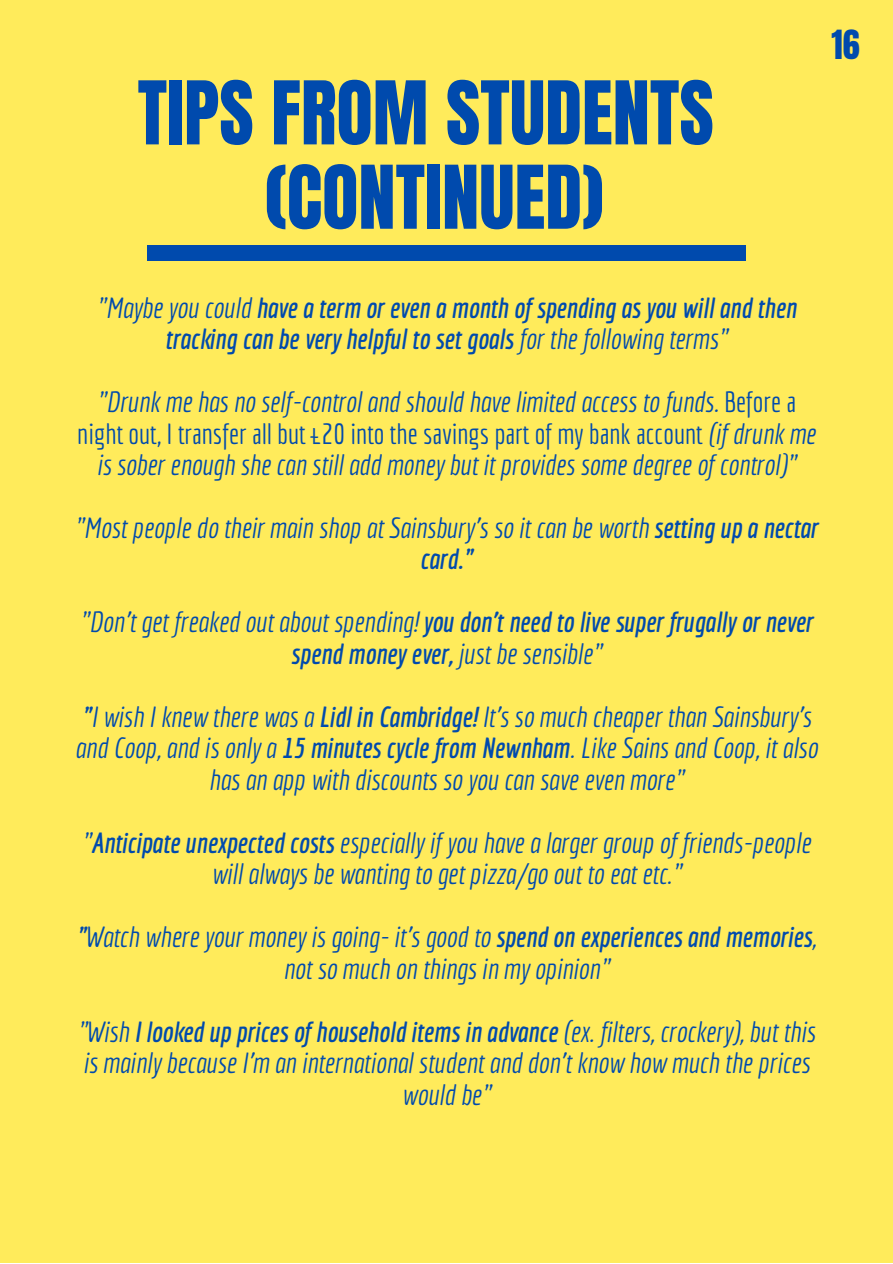
<style>
.page{position:relative;width:893px;height:1264px;background:#fff}
.page>*{position:absolute;margin:0;border:0;box-sizing:border-box;transform-origin:0 0}
.t1{font:74.55px/84.3px "Anton";color:#004aad;text-align:center}
.t2{font:34.05px "Anton";color:#004aad}
.t3{font:italic 28.5px/31.5px "Economica";color:#004aad;text-align:center}
.t4{font:italic 700 28.5px/31.5px "Economica";color:#004aad;text-align:center}
.s1{font-weight:400}
.s2{font-style:normal}
.s3{font-weight:700}
</style>
<div class="page">
<div style="left:0;top:0;width:892px;height:1262px;background:#ffeb5b"></div>
<div style="left:147px;top:245px;width:598px;height:15px;background:#004aad"></div>
<h1 class="t1" style="left:138px;top:72px;width:577px">TIPS FROM STUDENTS (CONTINUED)</h1>
<p class="t2" style="left:831px;top:20px;width:30px">16</p>
<p class="t4" style="left:96px;top:291px;width:701px"><span class="s1">"Maybe you could</span> have a term or even a month of spending as you will and then tracking can be very helpful to set goals <span class="s1">for the following terms"</span></p>
<p class="t3" style="left:77px;top:385px;width:739px">"Drunk me has no self-control and should have limited access to funds. <span class="s2">Before a night out, I transfer all but £20 into the savings part of my bank account</span> (if drunk me is sober enough she can still add money but it provides some degree of control)"</p>
<p class="t3" style="left:74px;top:511px;width:745px">"Most people do their main shop at Sainsbury’s so it can be worth <span class="s3">setting up a nectar card."</span></p>
<p class="t4" style="left:80px;top:606px;width:735px"><span class="s1">"Don’t get freaked out about spending!</span> you don’t need to live super frugally or never spend money ever, <span class="s1">just be sensible"</span></p>
<p class="t3" style="left:75px;top:700px;width:744px"><span class="s3">"</span>I wish I knew there was a <span class="s3">Lidl in Cambridge!</span> It's so much cheaper than Sainsbury's and Coop, and is only a <span class="s3">15 minutes cycle from Newnham</span>. Like Sains and Coop, it also has an app with discounts so you can save even more"</p>
<p class="t3" style="left:82px;top:826px;width:730px">"<span class="s3">Anticipate unexpected costs</span> especially if you have a larger group of friends-people will always be wanting to get pizza/go out to eat etc."</p>
<p class="t3" style="left:77px;top:920px;width:741px"><span class="s3">"</span>Watch where your money is going- it's good to <span class="s3">spend on experiences and memories</span>, not so much on things in my opinion"</p>
<p class="t3" style="left:78px;top:1015px;width:739px">"Wish <span class="s3">I looked up prices of household items in advance</span> (ex. filters, crockery), but this is mainly because I'm an international student and don't know how much the prices would be"</p>
</div>
